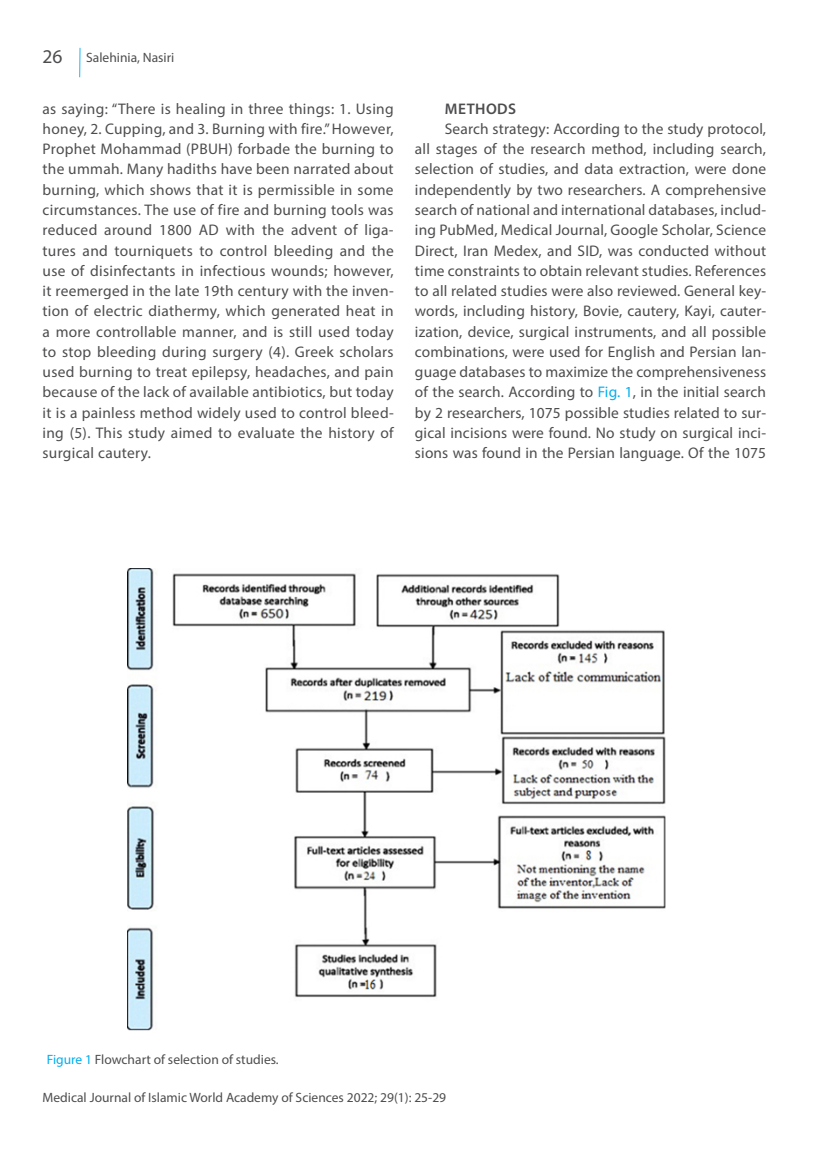
<style>
.page{position:relative;width:830px;height:1149px;background:#fff}
.page>*{position:absolute;margin:0;border:0;box-sizing:border-box;transform-origin:0 0}
.t1{font:15.3px/20.2px "Myriad Pro";letter-spacing:.015em;color:#4d4d4f;text-align:justify}
.t2{font:600 15.3px "Myriad Pro";letter-spacing:.03em;color:#4d4d4f}
.t3{font:13.5px "Myriad Pro";color:#4d4d4f}
.s1{font-size:19.5px}
.s2{color:#00aeef}
</style>
<div class="page">
<hr style="left:79px;top:48px;width:2px;height:29px;background:#00aeef">
<img style="left:128px;top:568px;width:538px;height:463px">
<p class="t3" style="left:43px;top:49px;width:133px"><span class="s1">26</span> Salehinia, Nasiri</p>
<p class="t1" style="left:43px;top:98px;width:352px">as saying: “There is healing in three things: 1. Using honey, 2. Cupping, and 3. Burning with fire.” However, Prophet Mohammad (PBUH) forbade the burning to the ummah. Many hadiths have been narrated about burning, which shows that it is permissible in some circumstances. The use of fire and burning tools was reduced around 1800 AD with the advent of liga&shy;tures and tourniquets to control bleeding and the use of disinfectants in infectious wounds; however, it reemerged in the late 19th century with the inven&shy;tion of electric diathermy, which generated heat in a more controllable manner, and is still used today to stop bleeding during surgery (4). Greek scholars used burning to treat epilepsy, headaches, and pain because of the lack of available antibiotics, but today it is a painless method widely used to control bleed&shy;ing (5). This study aimed to evaluate the history of surgical cautery.</p>
<p class="t2" style="left:444px;top:99px;width:73px">METHODS</p>
<p class="t1" style="left:415px;top:118px;width:352px;text-indent:30px">Search strategy: According to the study protocol, all stages of the research method, including search, selection of studies, and data extraction, were done independently by two researchers. A comprehensive search of national and international databases, includ&shy;ing PubMed, Medical Journal, Google Scholar, Science Direct, Iran Medex, and SID, was conducted without time constraints to obtain relevant studies. References to all related studies were also reviewed. General key&shy;words, including history, Bovie, cautery, Kayi, cauter&shy;ization, device, surgical instruments, and all possible combinations, were used for English and Persian lan&shy;guage databases to maximize the comprehensiveness of the search. According to <span class="s2">Fig. 1</span>, in the initial search by 2 researchers, 1075 possible studies related to sur&shy;gical incisions were found. No study on surgical inci&shy;sions was found in the Persian language. Of the 1075</p>
<p class="t3" style="left:47px;top:1050px;width:233px"><span class="s2">Figure 1</span> Flowchart of selection of studies.</p>
<p class="t3" style="left:43px;top:1088px;width:405px">Medical Journal of Islamic World Academy of Sciences 2022; 29(1): 25-29</p>
</div>
